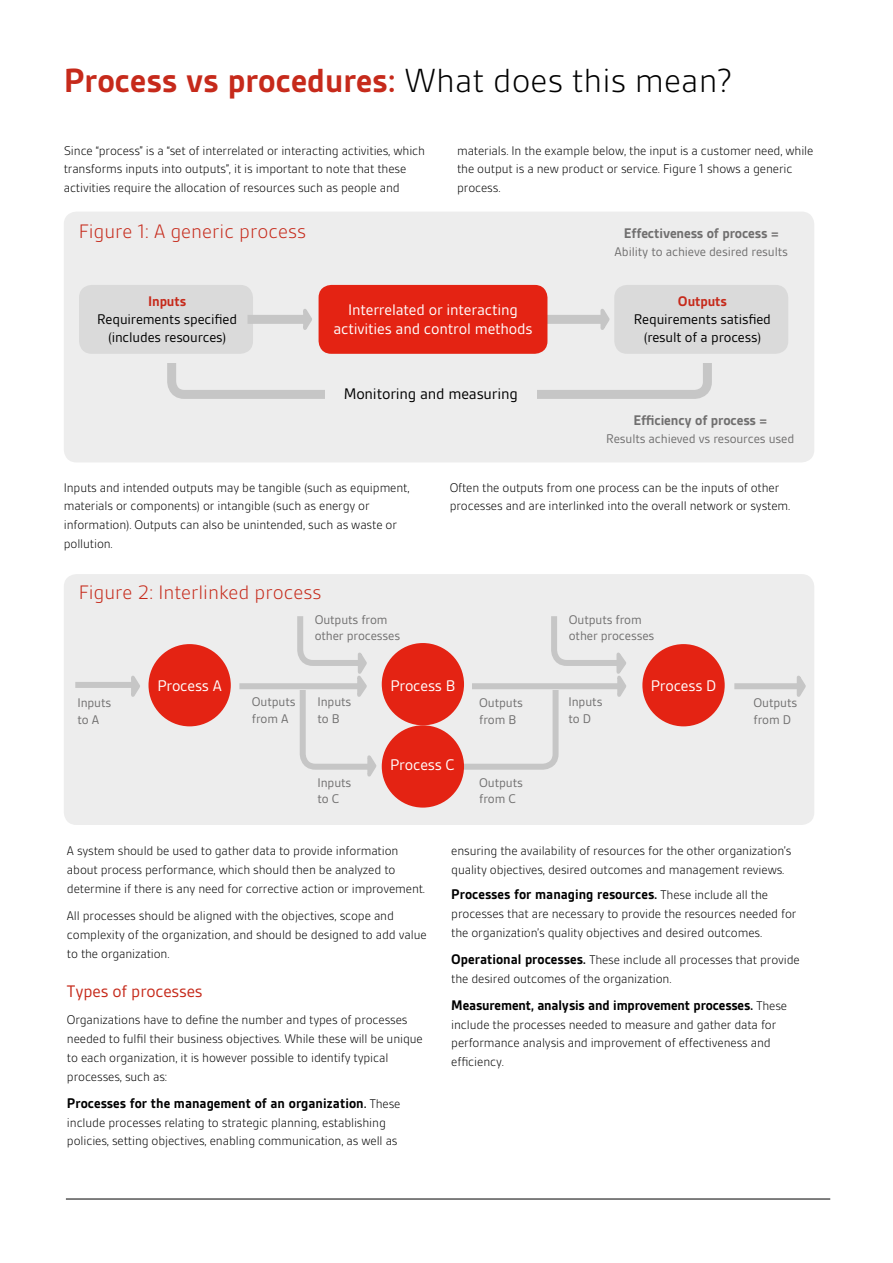
<style>
.page{position:relative;width:893px;height:1263px;background:#fff}
.page>*{position:absolute;margin:0;border:0;box-sizing:border-box;transform-origin:0 0}
.t1{font:700 36px "BSI Gesta";color:#c62a1b}
.t2{font:300 21px "BSI Gesta";color:#c62a1b}
.t3{font:18px "BSI Gesta";letter-spacing:-.01em;color:#c62a1b}
.t4{font:16.5px/19.5px "BSI Gesta";letter-spacing:-.01em;color:#fff;text-align:center}
.t5{font:16.5px "BSI Gesta";letter-spacing:-.01em;color:#000}
.t6{font:700 15px "BSI Gesta";color:#000}
.t7{font:15px/18px "BSI Gesta";letter-spacing:-.01em;color:#000;text-align:center}
.t8{font:700 15px "BSI Gesta";letter-spacing:-.01em;color:#706f6f}
.t9{font:700 15px "BSI Gesta";letter-spacing:-.01em;color:#c62a1b}
.t10{font:300 13.5px/18.8px "BSI Gesta";letter-spacing:-.01em;color:#000}
.t11{font:13.5px/16.5px "BSI Gesta";letter-spacing:-.01em;color:#706f6f}
.s1{font-weight:300;color:#000}
.s2{font-size:13.5px}
.s3{font-weight:300;font-size:13.5px}
.s4{font-weight:700;font-size:15px}
</style>
<div class="page">
<hr style="left:66px;top:1199px;width:764px;height:1px;background:#000">
<div style="left:64px;top:212px;width:750px;height:250px;background:#ededed;border-radius:13px"></div>
<div style="left:167px;top:319px;width:545px;height:80px;border:9px solid #c6c6c6;border-radius:13px"></div>
<div style="left:157px;top:306px;width:568px;height:57px;background:#ededed"></div>
<div style="left:79px;top:285px;width:174px;height:69px;background:#dadada;border-radius:13px"></div>
<div style="left:614px;top:285px;width:174px;height:69px;background:#dadada;border-radius:13px"></div>
<div style="left:325px;top:386px;width:211px;height:21px;background:#ededed"></div>
<div style="left:247px;top:315px;width:57px;height:9px;background:#c6c6c6"></div>
<svg style="left:303px;top:309px;width:9px;height:21px"></svg>
<div style="left:545px;top:315px;width:56px;height:9px;background:#c6c6c6"></div>
<svg style="left:600px;top:309px;width:10px;height:21px"></svg>
<div style="left:319px;top:285px;width:228px;height:69px;background:#e42313;border-radius:13px"></div>
<div style="left:64px;top:574px;width:750px;height:251px;background:#ededed;border-radius:13px"></div>
<div style="left:300px;top:661px;width:259px;height:109px;border:6px solid #c6c6c6;border-radius:13px"></div>
<div style="left:279px;top:631px;width:288px;height:58px;background:#ededed"></div>
<div style="left:75px;top:682px;width:57px;height:6px;background:#c6c6c6"></div>
<svg style="left:131px;top:676px;width:9px;height:21px"></svg>
<div style="left:239px;top:683px;width:119px;height:6px;background:#c6c6c6"></div>
<div style="left:472px;top:683px;width:146px;height:6px;background:#c6c6c6"></div>
<div style="left:734px;top:683px;width:64px;height:6px;background:#c6c6c6"></div>
<svg style="left:796px;top:675px;width:10px;height:22px"></svg>
<div style="left:369px;top:742px;width:19px;height:45px;background:#ededed"></div>
<svg style="left:364px;top:755px;width:13px;height:22px"></svg>
<svg style="left:297px;top:616px;width:70px;height:91px"></svg>
<svg style="left:551px;top:616px;width:75px;height:92px"></svg>
<div style="left:149px;top:644px;width:82px;height:82px;background:#e42313;border-radius:50%"></div>
<div style="left:642px;top:644px;width:83px;height:82px;background:#e42313;border-radius:50%"></div>
<div style="left:382px;top:643px;width:82px;height:82px;background:#e42313;border-radius:50%"></div>
<div style="left:382px;top:725px;width:82px;height:83px;background:#e42313;border-radius:50%"></div>
<h1 class="t1" style="left:64px;top:62px;width:670px">Process vs procedures: <span class="s1">What does this mean?</span></h1>
<p class="t10" style="left:64px;top:141px;width:363px">Since “process” is a “set of interrelated or interacting activities, which transforms inputs into outputs”, it is important to note that these activities require the allocation of resources such as people and</p>
<p class="t10" style="left:457px;top:141px;width:358px">materials. In the example below, the input is a customer need, while the output is a new product or service. Figure 1 shows a generic process.</p>
<h2 class="t2" style="left:79px;top:220px;width:229px">Figure 1: A generic process</h2>
<p class="t9" style="left:148px;top:293px;width:39px">Inputs</p>
<p class="t7" style="left:97px;top:310px;width:141px">Requirements specified (includes resources)</p>
<p class="t4" style="left:333px;top:300px;width:201px">Interrelated or interacting activities and control methods</p>
<p class="t5" style="left:344px;top:385px;width:176px">Monitoring and measuring</p>
<p class="t8" style="left:624px;top:225px;width:156px">Effectiveness of process =</p>
<p class="t11" style="left:615px;top:243px;width:175px">Ability to achieve desired results</p>
<p class="t9" style="left:678px;top:293px;width:50px">Outputs</p>
<p class="t7" style="left:634px;top:310px;width:139px">Requirements satisfied (result of a process)</p>
<p class="t8" style="left:633px;top:412px;width:135px">Efficiency of process =</p>
<p class="t11" style="left:606px;top:430px;width:190px">Results achieved vs resources used</p>
<p class="t10" style="left:64px;top:478px;width:347px">Inputs and intended outputs may be tangible (such as equipment, materials or components) or intangible (such as energy or information). Outputs can also be unintended, such as waste or pollution.</p>
<p class="t10" style="left:450px;top:478px;width:342px">Often the outputs from one process can be the inputs of other processes and are interlinked into the overall network or system.</p>
<h2 class="t2" style="left:79px;top:582px;width:244px">Figure 2: Interlinked process</h2>
<p class="t11" style="left:315px;top:611px;width:87px">Outputs from other processes</p>
<p class="t11" style="left:569px;top:611px;width:87px">Outputs from other processes</p>
<p class="t11" style="left:77px;top:695px;width:35px">Inputs to A</p>
<p class="t4" style="left:157px;top:676px;width:66px">Process A</p>
<p class="t4" style="left:390px;top:676px;width:66px">Process B</p>
<p class="t4" style="left:651px;top:676px;width:67px">Process D</p>
<p class="t11" style="left:252px;top:694px;width:45px">Outputs from A</p>
<p class="t11" style="left:479px;top:695px;width:45px">Outputs from B</p>
<p class="t11" style="left:317px;top:694px;width:35px">Inputs to B</p>
<p class="t11" style="left:317px;top:774px;width:35px">Inputs to C</p>
<p class="t4" style="left:390px;top:755px;width:66px">Process C</p>
<p class="t11" style="left:479px;top:774px;width:45px">Outputs from C</p>
<p class="t11" style="left:569px;top:694px;width:35px">Inputs to D</p>
<p class="t11" style="left:753px;top:695px;width:45px">Outputs from D</p>
<p class="t10" style="left:67px;top:842px;width:360px">A system should be used to gather data to provide information about process performance, which should then be analyzed to determine if there is any need for corrective action or improvement.</p>
<p class="t10" style="left:67px;top:906px;width:361px">All processes should be aligned with the objectives, scope and complexity of the organization, and should be designed to add value to the organization.</p>
<h3 class="t3" style="left:67px;top:982px;width:137px">Types of processes</h3>
<p class="t10" style="left:67px;top:1011px;width:357px">Organizations have to define the number and types of processes needed to fulfil their business objectives. While these will be unique to each organization, it is however possible to identify typical processes, such as:</p>
<p class="t6" style="left:67px;top:1095px;width:335px">Processes for the management of an organization<span class="s2">.</span> <span class="s3">These</span></p>
<p class="t10" style="left:67px;top:1113px;width:332px">include processes relating to strategic planning, establishing policies, setting objectives, enabling communication, as well as</p>
<p class="t10" style="left:451px;top:842px;width:342px">ensuring the availability of resources for the other organization’s quality objectives, desired outcomes and management reviews.</p>
<p class="t6" style="left:451px;top:886px;width:318px">Processes for managing resources. <span class="s3">These include all the</span></p>
<p class="t10" style="left:451px;top:904px;width:347px">processes that are necessary to provide the resources needed for the organization’s quality objectives and desired outcomes.</p>
<p class="t10" style="left:451px;top:950px;width:350px"><span class="s4">Operational processes.</span> These include all processes that provide the desired outcomes of the organization.</p>
<p class="t6" style="left:451px;top:997px;width:337px">Measurement, analysis and improvement processes. <span class="s3">These</span></p>
<p class="t10" style="left:451px;top:1015px;width:327px">include the processes needed to measure and gather data for performance analysis and improvement of effectiveness and efficiency.</p>
</div>
